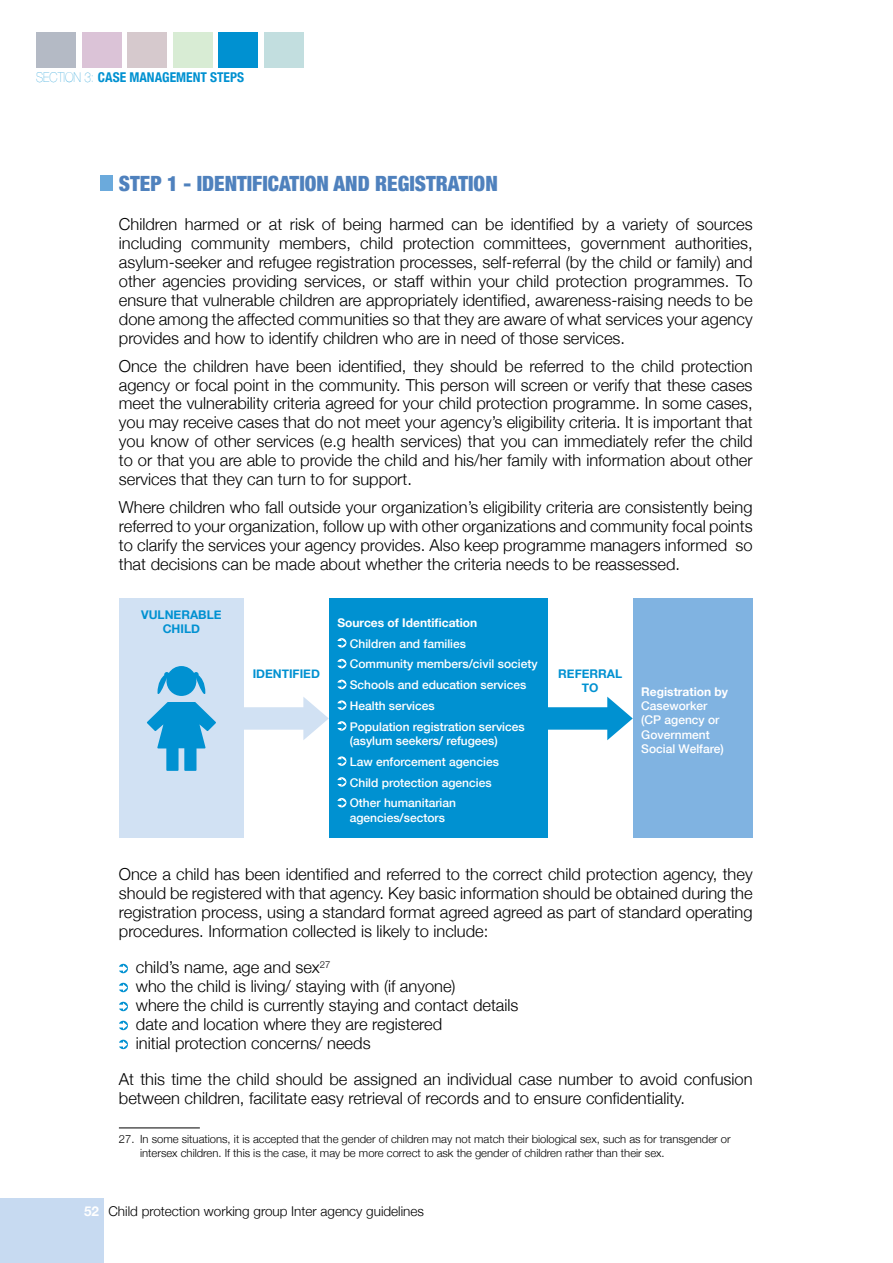
<style>
.page{position:relative;width:893px;height:1263px;background:#fff}
.page>*{position:absolute;margin:0;border:0;box-sizing:border-box;transform-origin:0 0}
.t1{font:900 condensed 21px "Helvetica Neue";color:#4f81bd}
.t2{font:300 16.5px/19px "Helvetica Neue";color:#000;text-align:justify}
.t3{font:300 13.5px "Helvetica Neue";color:#000}
.t4{font:700 condensed 13.5px "Helvetica Neue";color:#0091d1}
.t5{font:500 12px/20.9px "Helvetica Neue";color:#fff}
.t6{font:700 12px "Helvetica Neue";color:#fff}
.t7{font:700 12px/13.8px "Helvetica Neue";color:#0091d1;text-align:center}
.t8{font:300 11.25px/13.5px "Helvetica Neue";color:#000}
.s1{font-weight:200;font-stretch:normal}
.s2{font-weight:700;color:#fff}
</style>
<div class="page">
<div style="left:0;top:1198px;width:103px;height:65px;background:#c7daf1"></div>
<div style="left:36px;top:32px;width:40px;height:35px;background:#b4bac5"></div>
<div style="left:82px;top:32px;width:40px;height:35px;background:#dbc3d7"></div>
<div style="left:127px;top:32px;width:40px;height:35px;background:#d6c9cd"></div>
<div style="left:173px;top:32px;width:40px;height:35px;background:#d8ecd4"></div>
<div style="left:218px;top:32px;width:40px;height:35px;background:#0091d1"></div>
<div style="left:264px;top:32px;width:40px;height:35px;background:#c2dedf"></div>
<hr style="left:119px;top:1127px;width:81px;height:1px;background:#000">
<svg style="left:119px;top:964px;width:9px;height:9px"></svg>
<svg style="left:119px;top:983px;width:9px;height:9px"></svg>
<svg style="left:119px;top:1002px;width:9px;height:9px"></svg>
<svg style="left:119px;top:1021px;width:9px;height:9px"></svg>
<svg style="left:119px;top:1040px;width:9px;height:9px"></svg>
<div style="left:100px;top:175px;width:13px;height:16px;background:#6baadc"></div>
<svg style="left:548px;top:697px;width:85px;height:43px"></svg>
<div style="left:119px;top:599px;width:125px;height:239px;background:#d1e1f3"></div>
<div style="left:329px;top:599px;width:219px;height:239px;background:#0091d1"></div>
<svg style="left:337px;top:638px;width:9px;height:9px"></svg>
<svg style="left:337px;top:659px;width:9px;height:9px"></svg>
<svg style="left:337px;top:680px;width:9px;height:9px"></svg>
<svg style="left:337px;top:700px;width:9px;height:10px"></svg>
<svg style="left:337px;top:721px;width:9px;height:10px"></svg>
<svg style="left:337px;top:756px;width:9px;height:10px"></svg>
<svg style="left:337px;top:777px;width:9px;height:10px"></svg>
<svg style="left:337px;top:798px;width:9px;height:9px"></svg>
<div style="left:633px;top:599px;width:120px;height:239px;background:#80b3e1"></div>
<svg style="left:147px;top:666px;width:182px;height:105px"></svg>
<p class="t4" style="left:36px;top:66px;width:209px"><span class="s1">SECTION 3:</span> CASE MANAGEMENT STEPS</p>
<p class="t1" style="left:119px;top:166px;width:380px">STEP 1 - IDENTIFICATION AND REGISTRATION</p>
<p class="t2" style="left:119px;top:214px;width:635px">Children harmed or at risk of being harmed can be identified by a variety of sources including community members, child protection committees, government authorities, asylum-seeker and refugee registration processes, self-referral (by the child or family) and other agencies providing services, or staff within your child protection programmes. To ensure that vulnerable children are appropriately identified, awareness-raising needs to be done among the affected communities so that they are aware of what services your agency provides and how to identify children who are in need of those services.</p>
<p class="t2" style="left:119px;top:355px;width:635px">Once the children have been identified, they should be referred to the child protection agency or focal point in the community. This person will screen or verify that these cases meet the vulnerability criteria agreed for your child protection programme. In some cases, you may receive cases that do not meet your agency’s eligibility criteria. It is important that you know of other services (e.g health services) that you can immediately refer the child to or that you are able to provide the child and his/her family with information about other services that they can turn to for support.</p>
<p class="t2" style="left:119px;top:497px;width:635px">Where children who fall outside your organization’s eligibility criteria are consistently being referred to your organization, follow up with other organizations and community focal points to clarify the services your agency provides. Also keep programme managers informed so that decisions can be made about whether the criteria needs to be reassessed.</p>
<p class="t7" style="left:141px;top:608px;width:82px">VULNERABLE<br>CHILD</p>
<p class="t6" style="left:337px;top:613px;width:141px">Sources of Identification</p>
<p class="t5" style="left:350px;top:632px;width:189px">Children and families<br>Community members/civil society<br>Schools and education services<br>Health services<br>Population registration services</p>
<p class="t5" style="left:350px;top:730px;width:151px">(asylum seekers/ refugees)<br>Law enforcement agencies<br>Child protection agencies<br>Other humanitarian</p>
<p class="t5" style="left:350px;top:807px;width:97px">agencies/sectors</p>
<p class="t7" style="left:253px;top:667px;width:69px">IDENTIFIED</p>
<p class="t7" style="left:558px;top:667px;width:65px">REFERRAL<br>TO</p>
<p class="t6" style="left:641px;top:682px;width:88px">Registration by</p>
<p class="t5" style="left:641px;top:698px;width:84px;line-height:14.4px">Caseworker (CP agency or<br>Government<br>Social Welfare)</p>
<p class="t2" style="left:119px;top:864px;width:635px">Once a child has been identified and referred to the correct child protection agency, they should be registered with that agency. Key basic information should be obtained during the registration process, using a standard format agreed agreed as part of standard operating procedures. Information collected is likely to include:</p>
<p class="t2" style="left:136px;top:957px;width:384px;text-align:left">child’s name, age and sex<sup>27<br></sup>who the child is living/ staying with (if anyone)<br>where the child is currently staying and contact details date and location where they are registered<br>initial protection concerns/ needs</p>
<p class="t2" style="left:119px;top:1069px;width:635px">At this time the child should be assigned an individual case number to avoid confusion between children, facilitate easy retrieval of records and to ensure confidentiality.</p>
<p class="t8" style="left:140px;top:1132px;width:592px;text-indent:-21px">27. In some situations, it is accepted that the gender of children may not match their biological sex, such as for transgender or intersex children. If this is the case, it may be more correct to ask the gender of children rather than their sex.</p>
<p class="t3" style="left:84px;top:1200px;width:341px"><span class="s2">52</span> Child protection working group Inter agency guidelines</p>
</div>
